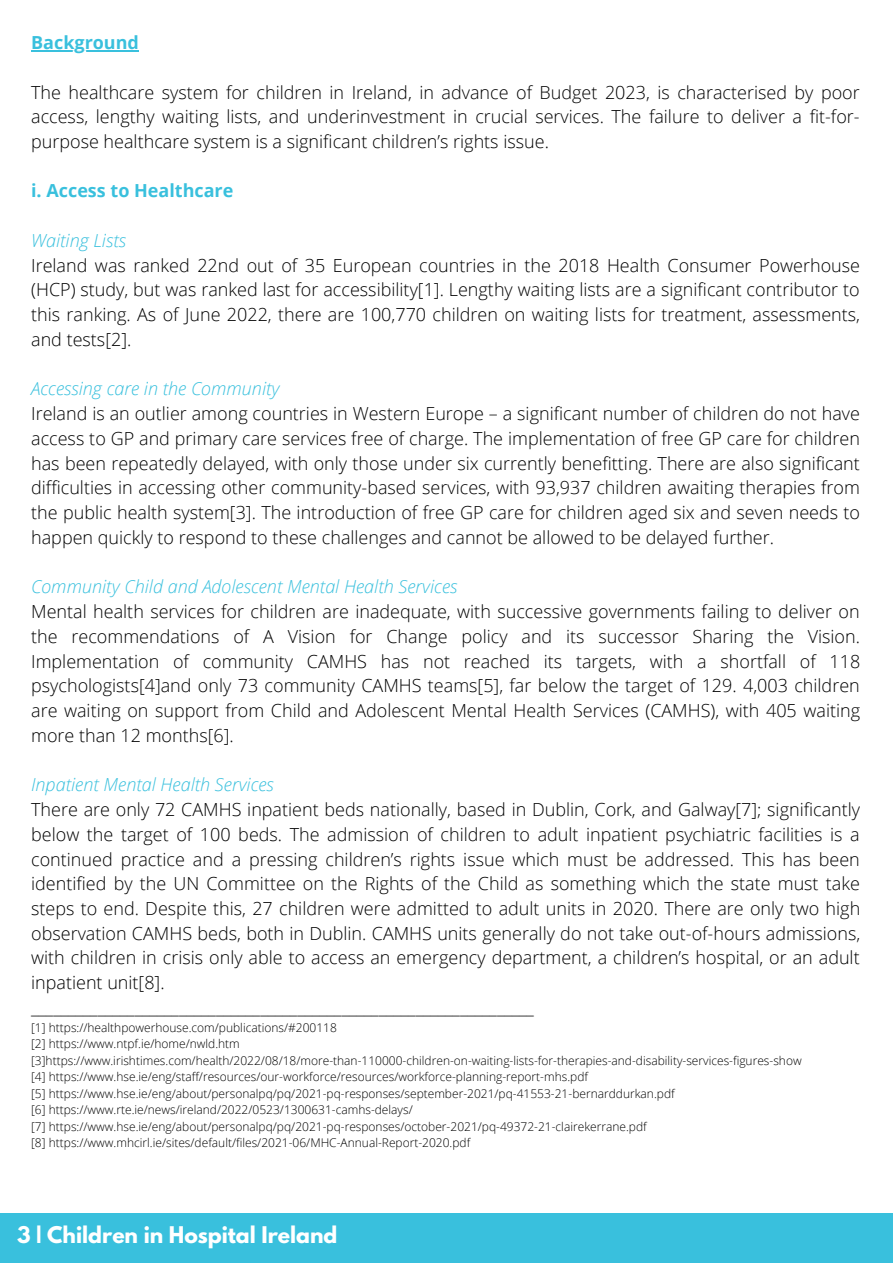
<style>
.page{position:relative;width:893px;height:1264px;background:#fff}
.page>*{position:absolute;margin:0;border:0;box-sizing:border-box;transform-origin:0 0}
.t1{font:700 20.4px "League Spartan";color:#fff}
.t2{font:300 18px/24.8px "Open Sans";color:#000;text-align:justify}
.t3{font:italic 300 18px "Open Sans";color:#39c0dd}
.t4{font:700 18px "Open Sans";color:#39c0dd}
.t5{font:300 12px/16.5px "Open Sans";color:#000}
</style>
<div class="page">
<div style="left:0;top:1212px;width:892px;height:50px;background:#39c0dd"></div>
<hr style="left:31px;top:51px;width:108px;height:1px;background:#39c0dd">
<p class="t4" style="left:31px;top:30px;width:109px">Background</p>
<p class="t2" style="left:31px;top:79px;width:830px">The healthcare system for children in Ireland, in advance of Budget 2023, is characterised by poor access, lengthy waiting lists, and underinvestment in crucial services. The failure to deliver a fit-for&shy;purpose healthcare system is a significant children’s rights issue.</p>
<p class="t4" style="left:31px;top:178px;width:204px">i. Access to Healthcare</p>
<p class="t3" style="left:31px;top:228px;width:96px">Waiting Lists</p>
<p class="t2" style="left:31px;top:252px;width:830px">Ireland was ranked 22nd out of 35 European countries in the 2018 Health Consumer Powerhouse (HCP) study, but was ranked last for accessibility[1]. Lengthy waiting lists are a significant contributor to this ranking. As of June 2022, there are 100,770 children on waiting lists for treatment, assessments, and tests[2].</p>
<p class="t3" style="left:31px;top:376px;width:250px">Accessing care in the Community</p>
<p class="t2" style="left:31px;top:401px;width:830px">Ireland is an outlier among countries in Western Europe – a significant number of children do not have access to GP and primary care services free of charge. The implementation of free GP care for children has been repeatedly delayed, with only those under six currently benefitting. There are also significant difficulties in accessing other community-based services, with 93,937 children awaiting therapies from the public health system[3]. The introduction of free GP care for children aged six and seven needs to happen quickly to respond to these challenges and cannot be allowed to be delayed further.</p>
<p class="t3" style="left:31px;top:574px;width:428px">Community Child and Adolescent Mental Health Services</p>
<p class="t2" style="left:31px;top:598px;width:830px">Mental health services for children are inadequate, with successive governments failing to deliver on the recommendations of A Vision for Change policy and its successor Sharing the Vision.<br>Implementation of community CAMHS has not reached its targets, with a shortfall of 118 psychologists[4]and only 73 community CAMHS teams[5], far below the target of 129. 4,003 children are waiting on support from Child and Adolescent Mental Health Services (CAMHS), with 405 waiting more than 12 months[6].</p>
<p class="t3" style="left:31px;top:772px;width:244px">Inpatient Mental Health Services</p>
<p class="t2" style="left:31px;top:796px;width:830px;text-align:left">There are only 72 CAMHS inpatient beds nationally, based in Dublin, Cork, and Galway[7]; significantly below the target of 100 beds. The admission of children to adult inpatient psychiatric facilities is a continued practice and a pressing children’s rights issue which must be addressed. This has been identified by the UN Committee on the Rights of the Child as something which the state must take steps to end. Despite this, 27 children were admitted to adult units in 2020. There are only two high observation CAMHS beds, both in Dublin. CAMHS units generally do not take out-of-hours admissions, with children in crisis only able to access an emergency department, a children’s hospital, or an adult inpatient unit[8].<br>____________________________________________________________________</p>
<p class="t5" style="left:31px;top:1019px;width:772px">[1] https://healthpowerhouse.com/publications/#200118<br>[2] https://www.ntpf.ie/home/nwld.htm [3]https://www.irishtimes.com/health/2022/08/18/more-than-110000-children-on-waiting-lists-for-therapies-and-disability-services-figures-show [4] https://www.hse.ie/eng/staff/resources/our-workforce/resources/workforce-planning-report-mhs.pdf<br>[5] https://www.hse.ie/eng/about/personalpq/pq/2021-pq-responses/september-2021/pq-41553-21-bernarddurkan.pdf<br>[6] https://www.rte.ie/news/ireland/2022/0523/1300631-camhs-delays/<br>[7] https://www.hse.ie/eng/about/personalpq/pq/2021-pq-responses/october-2021/pq-49372-21-clairekerrane.pdf<br>[8] https://www.mhcirl.ie/sites/default/files/2021-06/MHC-Annual-Report-2020.pdf</p>
<p class="t1" style="left:17px;top:1224px;width:322px">3 | Children in Hospital Ireland</p>
</div>
